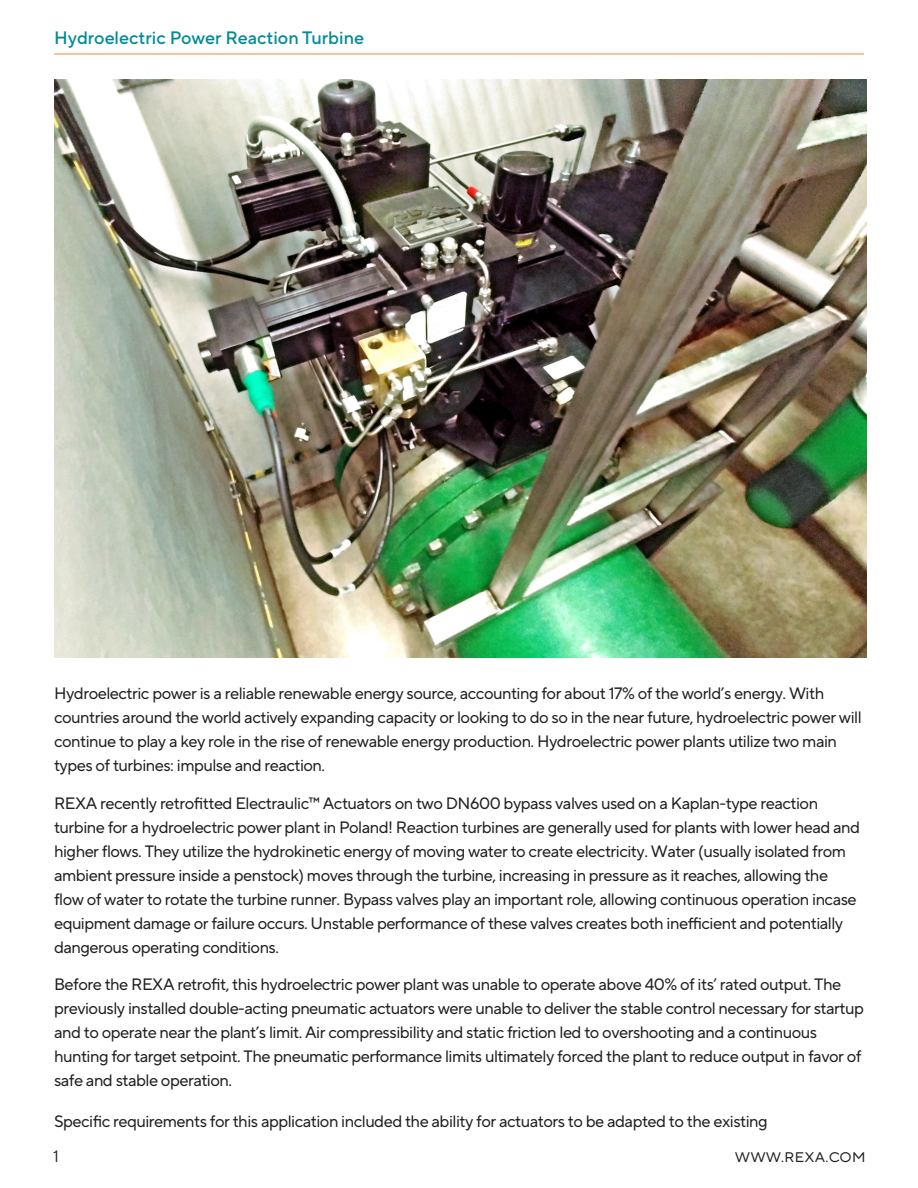
<style>
.page{position:relative;width:918px;height:1188px;background:#fff}
.page>*{position:absolute;margin:0;border:0;box-sizing:border-box;transform-origin:0 0}
.t1{font:500 18px "TT Norms Pro";color:#008b98}
.t2{font:16.5px/24px "TT Norms Pro";letter-spacing:-.03em;color:#231f20}
.t3{font:16.5px "TT Norms Pro";color:#231f20}
</style>
<div class="page">
<img style="left:54px;top:79px;width:813px;height:578px">
<hr style="left:54px;top:53px;width:810px;height:2px;background:#f58a43">
<p class="t1" style="left:54px;top:25px;width:312px">Hydroelectric Power Reaction Turbine</p>
<p class="t2" style="left:54px;top:682px;width:809px">Hydroelectric power is a reliable renewable energy source, accounting for about 17% of the world’s energy. With countries around the world actively expanding capacity or looking to do so in the near future, hydroelectric power will continue to play a key role in the rise of renewable energy production. Hydroelectric power plants utilize two main types of turbines: impulse and reaction.</p>
<p class="t2" style="left:54px;top:791px;width:808px">REXA recently retrofitted Electraulic™ Actuators on two DN600 bypass valves used on a Kaplan-type reaction turbine for a hydroelectric power plant in Poland! Reaction turbines are generally used for plants with lower head and higher flows. They utilize the hydrokinetic energy of moving water to create electricity. Water (usually isolated from ambient pressure inside a penstock) moves through the turbine, increasing in pressure as it reaches, allowing the flow of water to rotate the turbine runner. Bypass valves play an important role, allowing continuous operation incase equipment damage or failure occurs. Unstable performance of these valves creates both inefficient and potentially dangerous operating conditions.</p>
<p class="t2" style="left:54px;top:973px;width:811px">Before the REXA retrofit, this hydroelectric power plant was unable to operate above 40% of its’ rated output. The previously installed double-acting pneumatic actuators were unable to deliver the stable control necessary for startup and to operate near the plant’s limit. Air compressibility and static friction led to overshooting and a continuous hunting for target setpoint. The pneumatic performance limits ultimately forced the plant to reduce output in favor of safe and stable operation.</p>
<p class="t2" style="left:54px;top:1109px;width:715px">Specific requirements for this application included the ability for actuators to be adapted to the existing</p>
<p class="t3" style="left:53px;top:1144px;width:7px">1</p>
<p class="t3" style="left:735px;top:1145px;width:132px">www.rexa.com</p>
</div>
